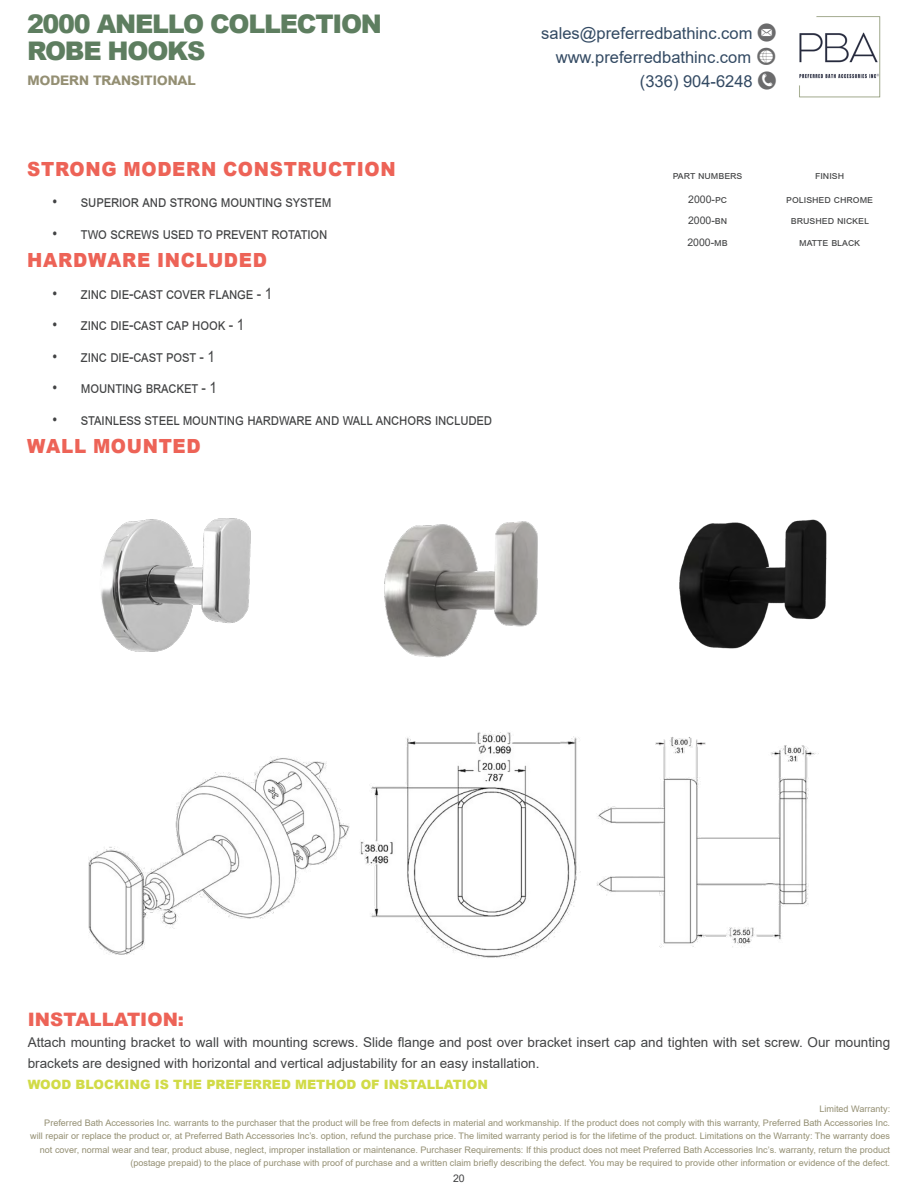
<style>
.page{position:relative;width:918px;height:1188px;background:#fff}
.page>*{position:absolute;margin:0;border:0;box-sizing:border-box;transform-origin:0 0}
.t1{font:900 25.65px/27px "Arial";letter-spacing:-.05em;color:#5e7e60}
.t2{font:900 19.5px "Arial";letter-spacing:.035em;color:#ed6357;scale:.94 1}
.t3{font:900 18.6px "Arial";color:#ed6357}
.t4{font:700 16.8px "Arial";letter-spacing:-.03em;color:#948f73}
.t5{font:16.5px "Arial";color:#334a63}
.t6{font:15.6px "Arial";letter-spacing:-.01em;color:#424344;scale:.87 1}
.t7{font:13.5px/21px "Arial";color:#424344}
.t8{font:900 12.9px "Arial";color:#d1db47}
.t9{font:10.5px "Arial";color:#424344}
.t10{font:9px/13.5px "Arial";color:#948f73;text-align:right}
.s1{color:#6b6b6c}
.s2{font-family:"For Buttons";font-size:20.4px;color:#6b6b6c}
</style>
<div class="page">
<img style="left:799px;top:16px;width:82px;height:82px">
<img style="left:88px;top:731px;width:731px;height:227px">
<img style="left:384px;top:521px;width:154px;height:137px">
<img style="left:101px;top:518px;width:150px;height:134px">
<img style="left:679px;top:519px;width:148px;height:130px">
<h1 class="t1" style="left:27px;top:9px;width:357px">2000 ANELLO COLLECTION<br>ROBE HOOKS</h1>
<h3 class="t4" style="left:27px;top:68px;width:170px">Modern Transitional</h3>
<h2 class="t2" style="left:27px;top:155px;width:393px">STRONG MODERN CONSTRUCTION</h2>
<h3 class="t6" style="left:52px;top:191px;width:320px">• Superior And Strong Mounting System</h3>
<h3 class="t6" style="left:52px;top:223px;width:318px">• Two Screws Us ed To Prevent Rotation</h3>
<h2 class="t2" style="left:27px;top:246px;width:256px">HARDWARE INCLUDED</h2>
<h3 class="t6" style="left:52px;top:283px;width:254px">• Zinc Die-cast Cover Flange - 1</h3>
<h3 class="t6" style="left:52px;top:314px;width:222px">• Zinc Die-cast Cap Hook - 1</h3>
<h3 class="t6" style="left:52px;top:346px;width:188px">• Zinc Die-cast Post - 1</h3>
<h3 class="t6" style="left:52px;top:377px;width:191px">• Mounting Bracket - 1</h3>
<h3 class="t6" style="left:52px;top:409px;width:507px">• Stainless Steel Mounting Hardware and Wall Anchors Included</h3>
<h2 class="t2" style="left:27px;top:432px;width:186px">WALL MOUNTED</h2>
<h3 class="t5" style="left:541px;top:21px;width:237px">sales@preferredbathinc.com <span class="s1">❖</span></h3>
<h3 class="t5" style="left:556px;top:45px;width:222px">www.preferredbathinc.com <span class="s2">p</span></h3>
<h3 class="t5" style="left:640px;top:69px;width:114px">(336) 904-6248</h3>
<p class="t9" style="left:673px;top:168px;width:71px">PART NUMBERS</p>
<p class="t9" style="left:815px;top:168px;width:31px">FINISH</p>
<p class="t9" style="left:688px;top:192px;width:34px">2000-PC</p>
<p class="t9" style="left:786px;top:192px;width:88px">Polish ed Ch rome</p>
<p class="t9" style="left:688px;top:213px;width:39px">2000-BN</p>
<p class="t9" style="left:791px;top:213px;width:80px">Brush ed Nickel</p>
<p class="t9" style="left:687px;top:235px;width:42px">2000-MB</p>
<p class="t9" style="left:799px;top:235px;width:62px">Matte Black</p>
<h3 class="t3" style="left:28px;top:1006px;width:158px">INSTALLATION:</h3>
<h3 class="t7" style="left:28px;top:1032px;width:864px">Attach mounting bracket to wall with mounting screws. Slide flange and post over bracket insert cap and tighten with set screw. Our mounting brackets are designed with horizontal and vertical adjustability for an easy installation.</h3>
<h3 class="t8" style="left:28px;top:1075px;width:462px">WOOD BLOCKING IS THE PREFERRED METHOD OF INSTALLATION</h3>
<p class="t10" style="left:30px;top:1102px;width:861px">Limited Warranty:<br>Preferred Bath Accessories Inc. warrants to the purchaser that the product will be free from defects in material and workmanship. If the product does not comply with this warranty, Preferred Bath Accessories Inc. will repair or replace the product or, at Preferred Bath Accessories Inc’s. option, refund the purchase price. The limited warranty period is for the lifetime of the product. Limitations on the Warranty: The warranty does not cover, normal wear and tear, product abuse, neglect, improper installation or maintenance. Purchaser Requirements: If this product does not meet Preferred Bath Accessories Inc’s. warranty, return the product (postage prepaid) to the place of purchase with proof of purchase and a written claim briefly describing the defect. You may be required to provide other information or evidence of the defect.</p>
<p class="t9" style="left:453px;top:1171px;width:13px">20</p>
</div>
